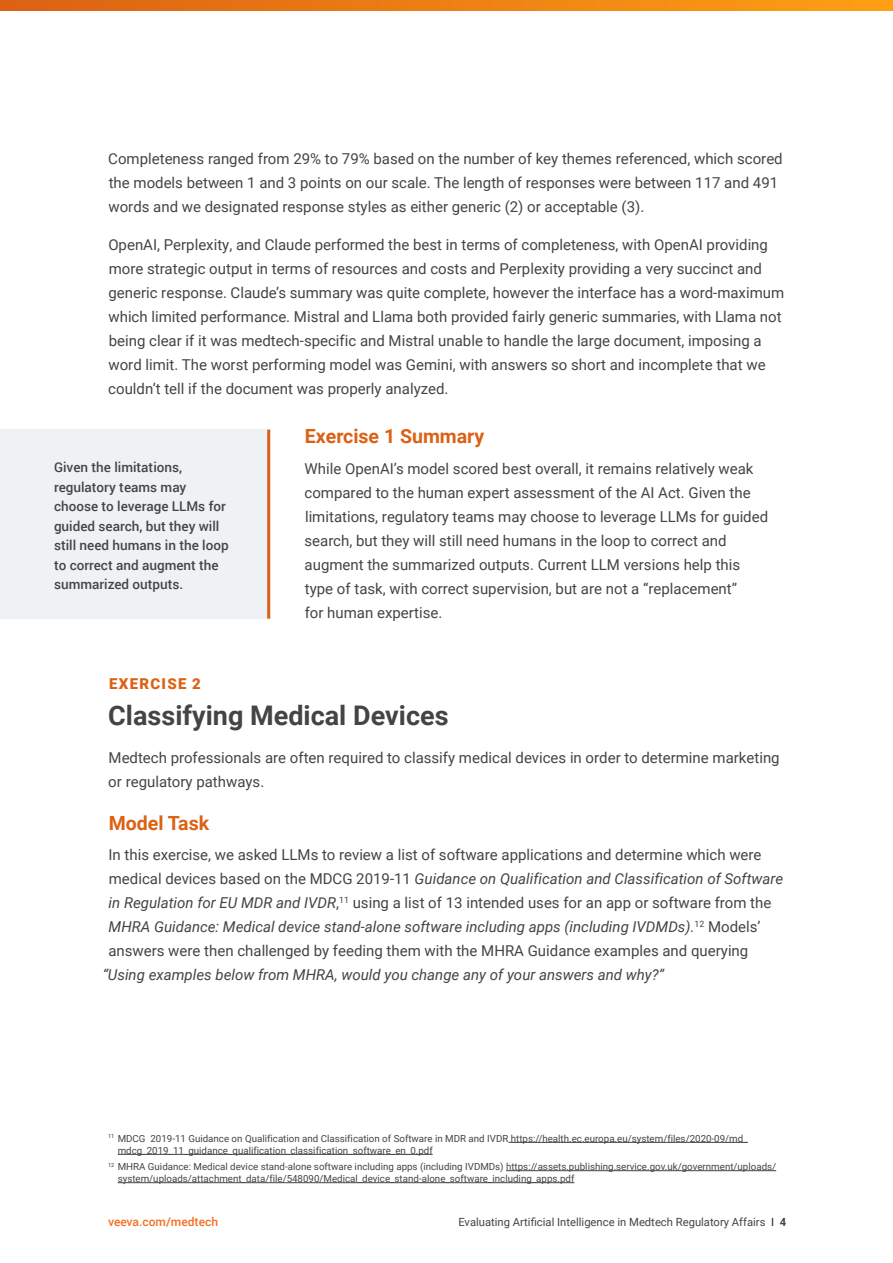
<style>
.page{position:relative;width:893px;height:1263px;background:#fff}
.page>*{position:absolute;margin:0;border:0;box-sizing:border-box;transform-origin:0 0}
.t1{font:700 27px "Roboto";color:#444}
.t2{font:700 19.5px "Roboto";color:#db6114}
.t3{font:15px/24px "Roboto";color:#444}
.t4{font:italic 15px "Roboto";color:#444}
.t5{font:900 15px "Roboto";letter-spacing:.085em;color:#db6114}
.t6{font:500 13.5px/19.5px "Roboto";color:#434445}
.t7{font:500 12px "Roboto";color:#f36e21}
.t8{font:11.25px "Roboto";color:#444}
.t9{font:9.75px/12px "Roboto";color:#444}
.s1{font-style:italic}
.s2{color:#231f20}
.s3{font-weight:700}
</style>
<div class="page">
<svg style="left:0;top:0;width:893px;height:11px;background:#ec8014"></svg>
<div style="left:0;top:430px;width:270px;height:189px;background:#eff2f5"></div>
<hr style="left:508px;top:1142px;width:240px;height:1px;background:#444">
<hr style="left:118px;top:1154px;width:315px;height:1px;background:#444">
<hr style="left:506px;top:1170px;width:270px;height:1px;background:#444">
<hr style="left:118px;top:1182px;width:456px;height:1px;background:#444">
<hr style="left:267px;top:430px;width:3px;height:189px;background:#db6114">
<p class="t3" style="left:108px;top:146px;width:676px">Completeness ranged from 29% to 79% based on the number of key themes referenced, which scored the models between 1 and 3 points on our scale. The length of responses were between 117 and 491 words and we designated response styles as either generic (2) or acceptable (3).</p>
<p class="t3" style="left:108px;top:232px;width:677px">OpenAI, Perplexity, and Claude performed the best in terms of completeness, with OpenAI providing more strategic output in terms of resources and costs and Perplexity providing a very succinct and generic response. Claude’s summary was quite complete, however the interface has a word-maximum which limited performance. Mistral and Llama both provided fairly generic summaries, with Llama not being clear if it was medtech-specific and Mistral unable to handle the large document, imposing a word limit. The worst performing model was Gemini, with answers so short and incomplete that we couldn’t tell if the document was properly analyzed.</p>
<h2 class="t2" style="left:305px;top:423px;width:181px">Exercise 1 Summary</h2>
<p class="t3" style="left:304px;top:456px;width:465px">While OpenAI’s model scored best overall, it remains relatively weak compared to the human expert assessment of the AI Act. Given the limitations, regulatory teams may choose to leverage LLMs for guided search, but they will still need humans in the loop to correct and augment the summarized outputs. Current LLM versions help this type of task, with correct supervision, but are not a “replacement”<br>for human expertise.</p>
<p class="t6" style="left:54px;top:457px;width:176px">Given the limitations, regulatory teams may choose to leverage LLMs for guided search, but they will still need humans in the loop to correct and augment the summarized outputs.</p>
<p class="t5" style="left:109px;top:673px;width:93px">EXERCISE 2</p>
<h1 class="t1" style="left:108px;top:697px;width:342px">Classifying Medical Devices</h1>
<p class="t3" style="left:108px;top:745px;width:673px">Medtech professionals are often required to classify medical devices in order to determine marketing or regulatory pathways.</p>
<h2 class="t2" style="left:109px;top:809px;width:102px">Model Task</h2>
<p class="t3" style="left:108px;top:842px;width:676px">In this exercise, we asked LLMs to review a list of software applications and determine which were medical devices based on the MDCG 2019-11 <span class="s1">Guidance on Qualification and Classification of Software in Regulation for EU MDR and IVDR</span>,<sup>11</sup> using a list of 13 intended uses for an app or software from the <span class="s1">MHRA Guidance: Medical device stand-alone software including apps (including IVDMDs).</span><sup>12</sup> Models’ answers were then challenged by feeding them with the MHRA Guidance examples and querying</p>
<p class="t4" style="left:103px;top:964px;width:563px">“Using examples below from MHRA, would you change any of your answers and why?”</p>
<p class="t9" style="left:118px;top:1132px;width:631px;text-indent:-10px"><sup>11</sup> MDCG 2019-11 Guidance on Qualification and Classification of Software in MDR and IVDR https://health.ec.europa.eu/system/files/2020-09/md_ mdcg_2019_11_guidance_qualification_classification_software_en_0.pdf</p>
<p class="t9" style="left:118px;top:1160px;width:660px;text-indent:-10px"><sup>12</sup> MHRA Guidance: Medical device stand-alone software including apps (including IVDMDs) https://assets.publishing.service.gov.uk/government/uploads/ system/uploads/attachment_data/file/548090/Medical_device_stand-alone_software_including_apps.pdf</p>
<p class="t7" style="left:108px;top:1214px;width:112px">veeva.com/medtech</p>
<p class="t8" style="left:458px;top:1214px;width:329px">Evaluating Artificial Intelligence in Medtech Regulatory Affairs <span class="s2">I</span> <span class="s3">4</span></p>
</div>
